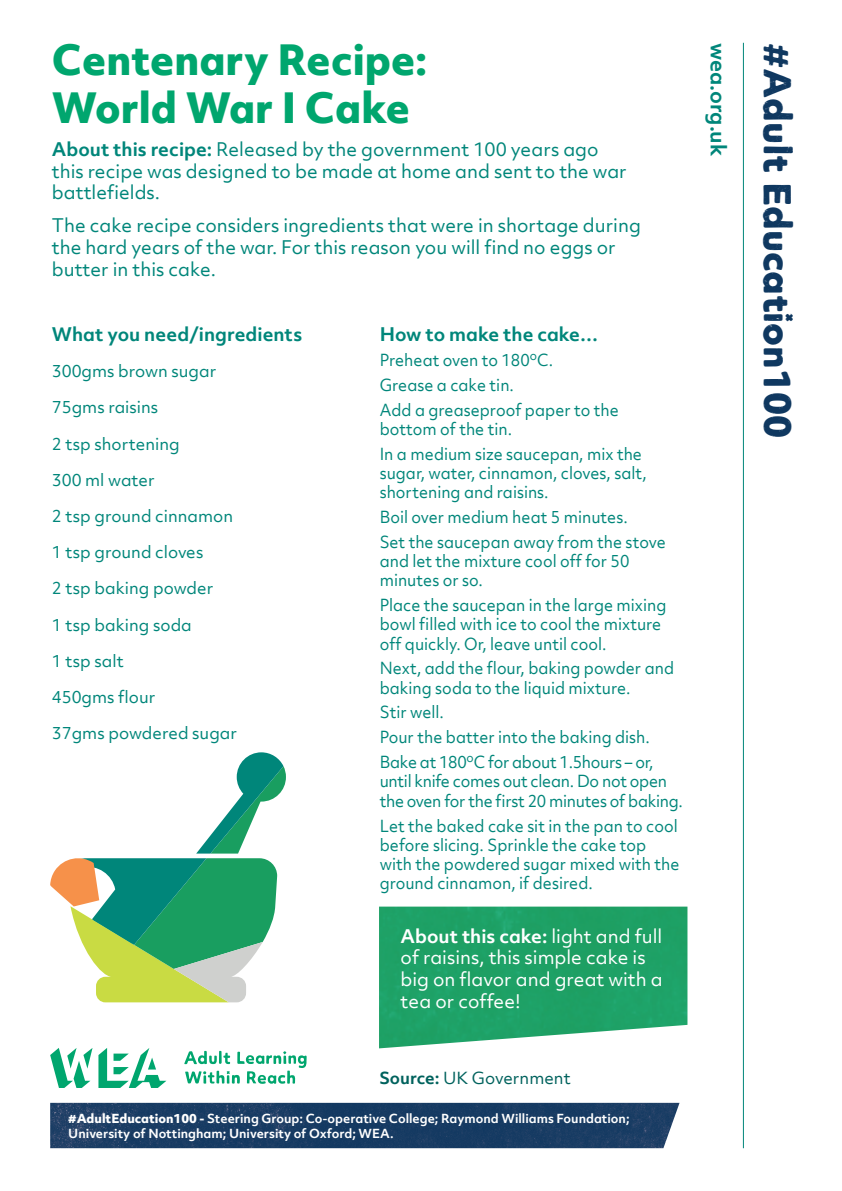
<style>
.page{position:relative;width:842px;height:1191px;background:#fff}
.page>*{position:absolute;margin:0;border:0;box-sizing:border-box;transform-origin:0 0}
.t1{font:800 40px/48px "Objektiv Mk 2";color:#00a66e}
.t2{font:36px "WEA Headline";color:#0f3860}
.t3{font:700 20.2px "Objektiv Mk 2";color:#00867a}
.t4{font:18px/21.6px "Objektiv Mk 2";color:#00867a}
.t5{font:18px/21.6px "Objektiv Mk 2";color:#fff}
.t6{font:700 18px "Objektiv Mk 2";color:#00867a}
.t7{font:16px/19.2px "Objektiv Mk 2";color:#00867a;scale:.95 1}
.t8{font:16px "Objektiv Mk 2";color:#00867a}
.t9{font:16px/19.2px "Objektiv Mk 2";letter-spacing:-.02em;color:#00867a;scale:.95 1}
.t10{font:16px "Objektiv Mk 2";color:#00625d}
.t11{font:700 12px/14.4px "Objektiv Mk 2";color:#fff}
.s1{font-weight:700}
.s2{font-weight:800}
</style>
<div class="page">
<hr style="left:743px;top:43px;width:1px;height:1105px;background:#00867a">
<img style="left:379px;top:906px;width:308px;height:142px">
<img style="left:50px;top:1102px;width:629px;height:46px">
<svg style="left:50px;top:1048px;width:257px;height:40px"></svg>
<svg style="left:50px;top:752px;width:236px;height:250px"></svg>
<h1 class="t1" style="left:52px;top:35px;width:377px">Centenary Recipe:<br>World War I Cake</h1>
<p class="t4" style="left:52px;top:138px;width:576px"><span class="s1">About this recipe:</span> Released by the government 100 years ago this recipe was designed to be made at home and sent to the war battlefields.</p>
<p class="t4" style="left:52px;top:215px;width:591px">The cake recipe considers ingredients that were in shortage during the hard years of the war. For this reason you will find no eggs or butter in this cake.</p>
<p class="t6" style="left:52px;top:321px;width:252px">What you need/ingredients</p>
<p class="t8" style="left:52px;top:360px;width:166px">300gms brown sugar</p>
<p class="t8" style="left:52px;top:396px;width:108px">75gms raisins</p>
<p class="t8" style="left:52px;top:432px;width:129px">2 tsp shortening</p>
<p class="t8" style="left:52px;top:469px;width:104px">300 ml water</p>
<p class="t8" style="left:52px;top:505px;width:183px">2 tsp ground cinnamon</p>
<p class="t8" style="left:52px;top:541px;width:153px">1 tsp ground cloves</p>
<p class="t8" style="left:52px;top:577px;width:163px">2 tsp baking powder</p>
<p class="t8" style="left:52px;top:613px;width:141px">1 tsp baking soda</p>
<p class="t8" style="left:52px;top:650px;width:73px">1 tsp salt</p>
<p class="t8" style="left:52px;top:686px;width:105px">450gms flour</p>
<p class="t8" style="left:52px;top:722px;width:187px">37gms powdered sugar</p>
<p class="t6" style="left:380px;top:321px;width:220px">How to make the cake…</p>
<p class="t7" style="left:380px;top:347px;width:253px;line-height:24.8px">Preheat oven to 180<sup>o</sup>C.<br>Grease a cake tin.<br>Add a greaseproof paper to the</p>
<p class="t7" style="left:380px;top:416px;width:278px;line-height:24.8px">bottom of the tin.<br>In a medium size saucepan, mix the</p>
<p class="t7" style="left:380px;top:463px;width:283px">sugar, water, cinnamon, cloves, salt, shortening and raisins.</p>
<p class="t7" style="left:380px;top:504px;width:303px;line-height:24.8px">Boil over medium heat 5 minutes.<br>Set the saucepan away from the stove</p>
<p class="t7" style="left:380px;top:551px;width:264px">and let the mixture cool off for 50 minutes or so.</p>
<p class="t7" style="left:380px;top:595px;width:303px">Place the saucepan in the large mixing bowl filled with ice to cool the mixture off quickly. Or, leave until cool.</p>
<p class="t7" style="left:380px;top:658px;width:311px">Next, add the flour, baking powder and baking soda to the liquid mixture.</p>
<p class="t7" style="left:380px;top:700px;width:290px;line-height:24.8px">Stir well.<br>Pour the batter into the baking dish.<br>Bake at 180<sup>o</sup>C for about 1.5hours – or,</p>
<p class="t9" style="left:380px;top:771px;width:321px">until knife comes out clean. Do not open the oven for the first 20 minutes of baking.</p>
<p class="t7" style="left:380px;top:816px;width:317px">Let the baked cake sit in the pan to cool before slicing. Sprinkle the cake top with the powdered sugar mixed with the ground cinnamon, if desired.</p>
<p class="t5" style="left:401px;top:925px;width:264px"><span class="s1">About this cake:</span> light and full of raisins, this simple cake is big on flavor and great with a tea or coffee!</p>
<p class="t3" style="left:733px;top:43px;width:115px;rotate:90deg">wea.org.uk</p>
<h2 class="t2" style="left:803px;top:43px;width:397px;rotate:90deg">#Adult EducatIion100</h2>
<p class="t10" style="left:380px;top:1067px;width:193px"><span class="s1">Source:</span> UK Government</p>
<p class="t11" style="left:68px;top:1111px;width:563px"><span class="s2">#AdultEducation100 -</span> Steering Group: Co-operative College; Raymond Williams Foundation;<br>University of Nottingham; University of Oxford; WEA.</p>
</div>
